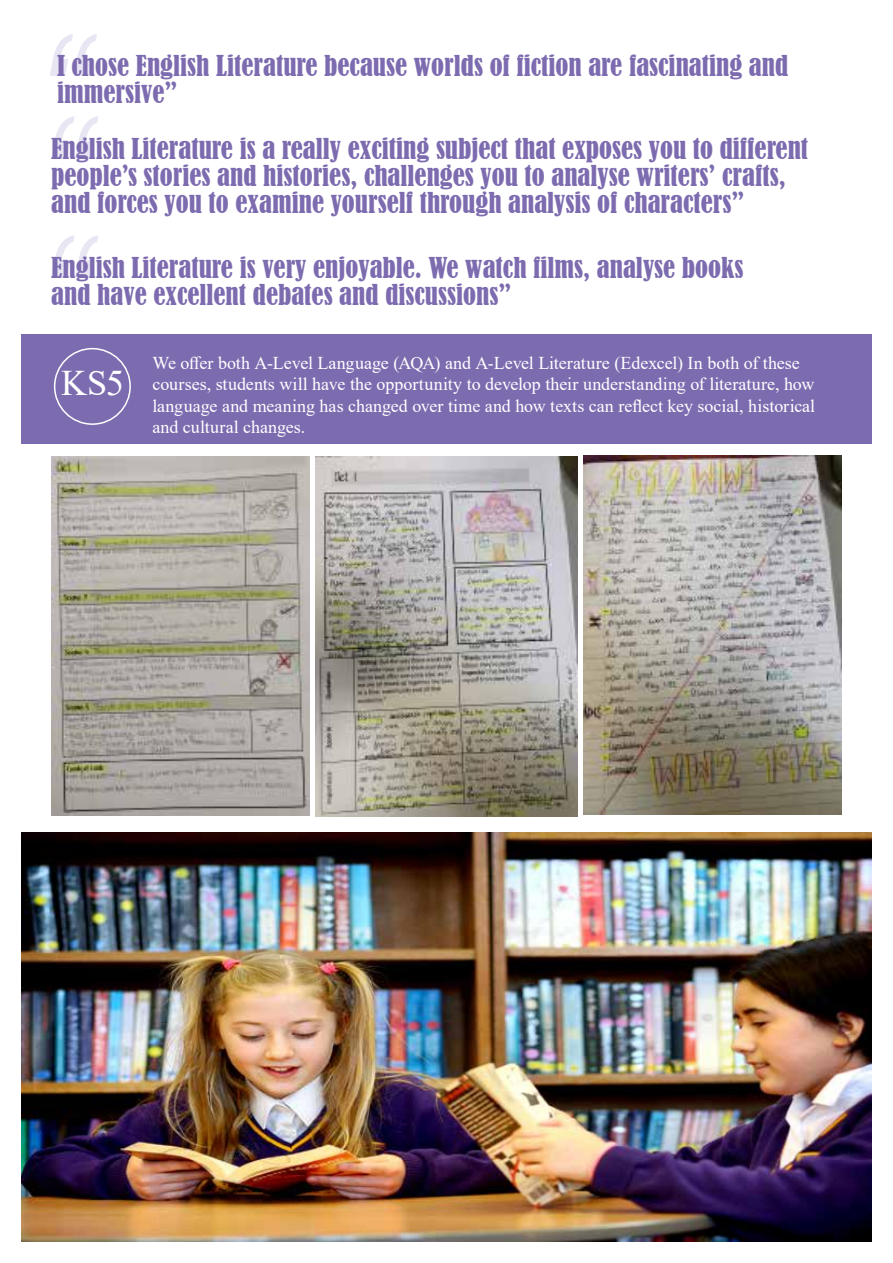
<style>
.page{position:relative;width:893px;height:1263px;background:#fff}
.page>*{position:absolute;margin:0;border:0;box-sizing:border-box;transform-origin:0 0}
.t1{font:36px "Times New Roman";color:#fff}
.t2{font:condensed 27px/27px "Bernard";color:#7d6bb0}
.t3{font:18px/21.6px "Times New Roman";color:#fff}
</style>
<div class="page">
<svg style="left:51px;top:116px;width:47px;height:42px"></svg>
<div style="left:21px;top:334px;width:851px;height:110px;background:#7d6bb0"></div>
<svg style="left:50px;top:34px;width:47px;height:42px"></svg>
<div style="left:54px;top:348px;width:77px;height:77px;border:2px solid #fff;border-radius:50%"></div>
<svg style="left:51px;top:235px;width:47px;height:42px"></svg>
<img style="left:51px;top:456px;width:258px;height:360px">
<img style="left:315px;top:457px;width:263px;height:359px">
<img style="left:584px;top:455px;width:258px;height:360px">
<img style="left:21px;top:832px;width:851px;height:410px">
<p class="t2" style="left:57px;top:53px;width:733px">I chose English Literature because worlds of fiction are fascinating and immersive”</p>
<p class="t2" style="left:51px;top:135px;width:758px">English Literature is a really exciting subject that exposes you to different people’s stories and histories, challenges you to analyse writers’ crafts, and forces you to examine yourself through analysis of characters”</p>
<p class="t2" style="left:51px;top:254px;width:694px">English Literature is very enjoyable. We watch films, analyse books and have excellent debates and discussions”</p>
<h1 class="t1" style="left:61px;top:357px;width:65px">KS5</h1>
<p class="t3" style="left:152px;top:351px;width:664px">We offer both A-Level Language (AQA) and A-Level Literature (Edexcel) In both of these courses, students will have the opportunity to develop their understanding of literature, how language and meaning has changed over time and how texts can reflect key social, historical and cultural changes.</p>
</div>
